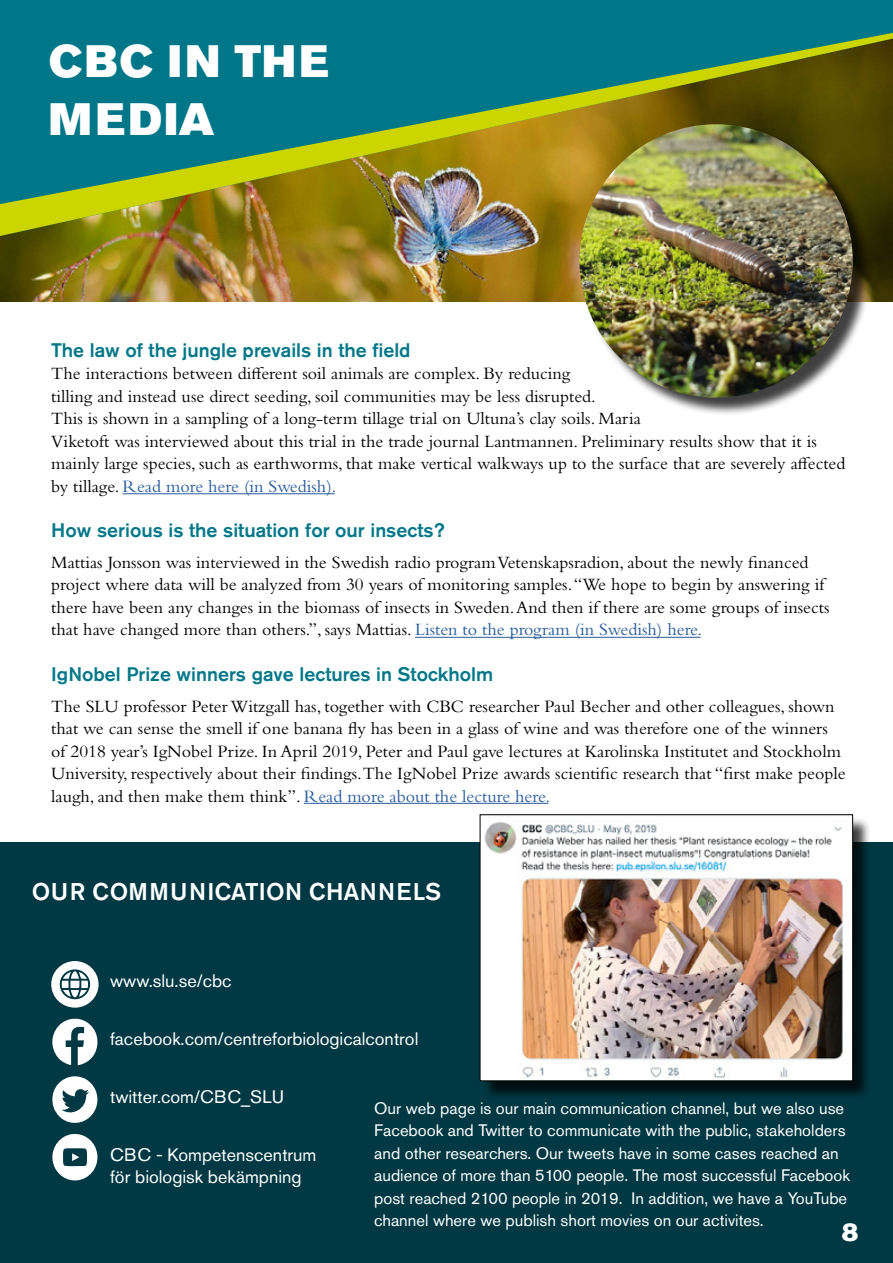
<style>
.page{position:relative;width:893px;height:1263px;background:#fff}
.page>*{position:absolute;margin:0;border:0;box-sizing:border-box;transform-origin:0 0}
.t1{font:45px/57.8px "Akzidenz Grotesk Std Super";letter-spacing:.045em;color:#fff}
.t2{font:25.5px "Akzidenz Grotesk Std Super";color:#fff}
.t3{font:500 24px "Akzidenz Grotesk Std";letter-spacing:.015em;color:#fff}
.t4{font:500 19.5px "Akzidenz Grotesk Std";color:#078}
.t5{font:18px/22.5px "Bembo Std";color:#000}
.t6{font:18px/22.5px "Akzidenz Grotesk Std";color:#fff}
.t7{font:16.5px/22.5px "Akzidenz Grotesk Std";color:#fff}
.s1{color:#275b9b}
</style>
<div class="page">
<img style="left:0;top:236px;width:893px;height:66px">
<div style="left:0;top:0;width:893px;height:33px;background:#078"></div>
<svg style="left:0;top:33px;width:893px;height:203px;background:#497e4f"></svg>
<hr style="left:123px;top:493px;width:212px;height:1px;background:#275b9b">
<hr style="left:415px;top:637px;width:285px;height:1px;background:#275b9b">
<hr style="left:304px;top:803px;width:244px;height:1px;background:#275b9b">
<div style="left:0;top:842px;width:893px;height:421px;background:#003843"></div>
<div style="left:582px;top:126px;width:290px;height:290px;background:#000;opacity:.75"></div>
<img style="left:579px;top:124px;width:274px;height:274px;border-radius:137px">
<svg style="left:52px;top:1018px;width:46px;height:47px"></svg>
<svg style="left:52px;top:1076px;width:45px;height:47px"></svg>
<svg style="left:52px;top:1134px;width:45px;height:46px"></svg>
<svg style="left:51px;top:961px;width:48px;height:47px"></svg>
<div style="left:482px;top:816px;width:389px;height:284px;background:#000;opacity:.75"></div>
<img style="left:482px;top:816px;width:369px;height:263px">
<div style="left:480px;top:814px;width:373px;height:267px;border:1px solid #000"></div>
<h1 class="t1" style="left:49px;top:32px;width:281px">CBC IN THE<br>MEDIA</h1>
<p class="t4" style="left:51px;top:338px;width:361px">The law of the jungle prevails in the field</p>
<p class="t5" style="left:51px;top:362px;width:796px">The interactions between different soil animals are complex. By reducing<br>tilling and instead use direct seeding, soil communities may be less disrupted.<br>This is shown in a sampling of a long-term tillage trial on Ultuna’s clay soils. Maria<br>Viketoft was interviewed about this trial in the trade journal Lantmannen. Preliminary results show that it is mainly large species, such as earthworms, that make vertical walkways up to the surface that are severely affected by tillage. <span class="s1">Read more here (in Swedish).</span></p>
<p class="t4" style="left:51px;top:518px;width:395px">How serious is the situation for our insects?</p>
<p class="t5" style="left:51px;top:551px;width:780px">Mattias Jonsson was interviewed in the Swedish radio program Vetenskapsradion, about the newly financed project where data will be analyzed from 30 years of monitoring samples. “We hope to begin by answering if there have been any changes in the biomass of insects in Sweden. And then if there are some groups of insects that have changed more than others.”, says Mattias. <span class="s1">Listen to the program (in Swedish) here.</span></p>
<p class="t4" style="left:51px;top:662px;width:443px">IgNobel Prize winners gave lectures in Stockholm</p>
<p class="t5" style="left:51px;top:694px;width:796px">The SLU professor Peter Witzgall has, together with CBC researcher Paul Becher and other colleagues, shown that we can sense the smell if one banana fly has been in a glass of wine and was therefore one of the winners of 2018 year’s IgNobel Prize. In April 2019, Peter and Paul gave lectures at Karolinska Institutet and Stockholm University, respectively about their findings.The IgNobel Prize awards scientific research that “first make people laugh, and then make them think”. <span class="s1">Read more about the lecture here.</span></p>
<h3 class="t3" style="left:32px;top:877px;width:411px">OUR COMMUNICATION CHANNELS</h3>
<p class="t6" style="left:110px;top:970px;width:123px">www.slu.se/cbc</p>
<p class="t6" style="left:110px;top:1027px;width:310px">facebook.com/centreforbiologicalcontrol</p>
<p class="t6" style="left:110px;top:1085px;width:176px">twitter.com/CBC_SLU</p>
<p class="t6" style="left:110px;top:1143px;width:208px">CBC - Kompetenscentrum för biologisk bekämpning</p>
<p class="t7" style="left:374px;top:1097px;width:477px">Our web page is our main communication channel, but we also use Facebook and Twitter to communicate with the public, stakeholders and other researchers. Our tweets have in some cases reached an audience of more than 5100 people. The most successful Facebook post reached 2100 people in 2019. In addition, we have a YouTube channel where we publish short movies on our activites.</p>
<h2 class="t2" style="left:842px;top:1217px;width:18px">8</h2>
</div>
